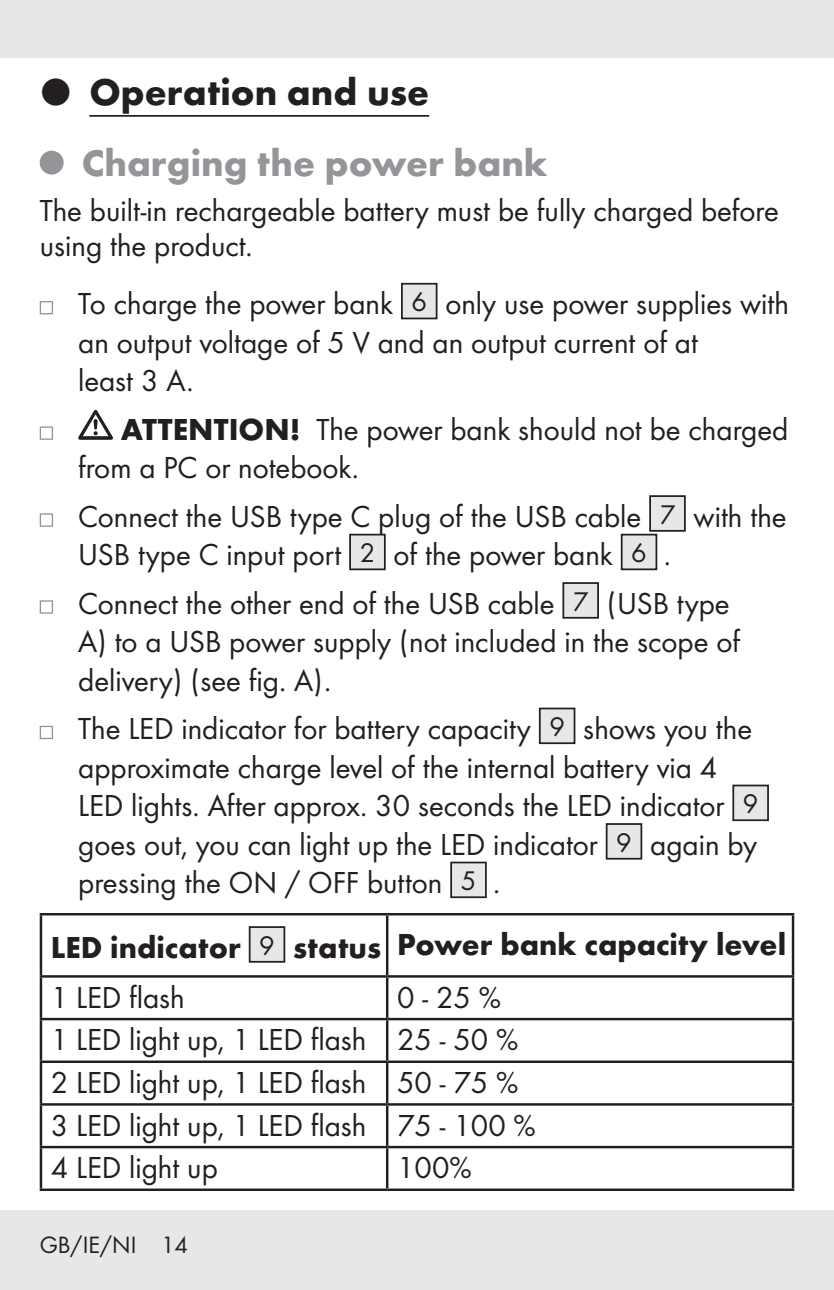
<style>
.page{position:relative;width:834px;height:1290px;background:#fff}
.page>*{position:absolute;margin:0;border:0;box-sizing:border-box;transform-origin:0 0}
.t1{font:700 38.5px/71px "Futura";color:#939598}
.t2{font:31.5px/38.5px "Futura Boo";color:#231f20}
.t3{font:700 31.5px "Futura";color:#231f20}
.t4{font:24.5px "Futura Boo";color:#231f20}
.s1{font-family:"European Pi Three";font-weight:400;color:#231f20}
.s2{color:#231f20}
.s3{font-size:28px}
.s4{font-family:"Futura";font-weight:700}
.s5{font-family:"Futura Boo";font-weight:400;font-size:28px}
</style>
<div class="page">
<div style="left:0;top:0;width:833px;height:58px;background:#e6e7e9"></div>
<div style="left:0;top:1210px;width:833px;height:80px;background:#e6e7e9"></div>
<hr style="left:89px;top:115px;width:340px;height:2px;background:#231f20">
<div style="left:40px;top:151px;width:24px;height:24px;background:#939598;border-radius:50%"></div>
<svg style="left:40px;top:301px;width:13px;height:13px"></svg>
<div style="left:402px;top:284px;width:34px;height:34px;background:#e6e7e9"></div>
<div style="left:401px;top:283px;width:36px;height:36px;border:2px solid #231f20"></div>
<svg style="left:40px;top:426px;width:13px;height:14px"></svg>
<svg style="left:78px;top:410px;width:35px;height:30px"></svg>
<svg style="left:40px;top:513px;width:13px;height:14px"></svg>
<div style="left:650px;top:496px;width:34px;height:35px;background:#e6e7e9"></div>
<div style="left:649px;top:495px;width:36px;height:37px;border:2px solid #231f20"></div>
<div style="left:350px;top:535px;width:35px;height:34px;background:#e6e7e9"></div>
<div style="left:349px;top:534px;width:36px;height:36px;border:2px solid #231f20"></div>
<div style="left:621px;top:535px;width:35px;height:34px;background:#e6e7e9"></div>
<div style="left:620px;top:534px;width:37px;height:36px;border:2px solid #231f20"></div>
<svg style="left:40px;top:600px;width:13px;height:14px"></svg>
<div style="left:563px;top:583px;width:35px;height:35px;background:#e6e7e9"></div>
<div style="left:562px;top:582px;width:37px;height:37px;border:2px solid #231f20"></div>
<svg style="left:40px;top:726px;width:13px;height:13px"></svg>
<div style="left:539px;top:708px;width:35px;height:35px;background:#e6e7e9"></div>
<div style="left:539px;top:707px;width:36px;height:37px;border:2px solid #231f20"></div>
<div style="left:733px;top:785px;width:34px;height:35px;background:#e6e7e9"></div>
<div style="left:732px;top:784px;width:36px;height:37px;border:2px solid #231f20"></div>
<div style="left:606px;top:824px;width:35px;height:35px;background:#e6e7e9"></div>
<div style="left:605px;top:823px;width:37px;height:36px;border:2px solid #231f20"></div>
<div style="left:451px;top:862px;width:35px;height:35px;background:#e6e7e9"></div>
<div style="left:450px;top:861px;width:36px;height:37px;border:2px solid #231f20"></div>
<svg style="left:42px;top:915px;width:749px;height:60px"></svg>
<hr style="left:40px;top:913px;width:347px;height:2px;background:#231f20">
<hr style="left:40px;top:915px;width:2px;height:60px;background:#231f20">
<hr style="left:387px;top:913px;width:407px;height:2px;background:#231f20">
<hr style="left:386px;top:915px;width:2px;height:60px;background:#231f20">
<hr style="left:791px;top:915px;width:3px;height:60px;background:#231f20">
<hr style="left:40px;top:975px;width:347px;height:2px;background:#231f20">
<hr style="left:40px;top:977px;width:2px;height:41px;background:#231f20">
<hr style="left:387px;top:975px;width:407px;height:2px;background:#231f20">
<hr style="left:386px;top:977px;width:2px;height:41px;background:#231f20">
<hr style="left:791px;top:977px;width:3px;height:41px;background:#231f20">
<hr style="left:40px;top:1018px;width:347px;height:2px;background:#231f20">
<hr style="left:40px;top:1020px;width:2px;height:40px;background:#231f20">
<hr style="left:387px;top:1018px;width:407px;height:2px;background:#231f20">
<hr style="left:386px;top:1020px;width:2px;height:40px;background:#231f20">
<hr style="left:791px;top:1020px;width:3px;height:40px;background:#231f20">
<hr style="left:40px;top:1060px;width:347px;height:3px;background:#231f20">
<hr style="left:40px;top:1063px;width:2px;height:40px;background:#231f20">
<hr style="left:387px;top:1060px;width:407px;height:3px;background:#231f20">
<hr style="left:386px;top:1063px;width:2px;height:40px;background:#231f20">
<hr style="left:791px;top:1063px;width:3px;height:40px;background:#231f20">
<hr style="left:40px;top:1103px;width:347px;height:2px;background:#231f20">
<hr style="left:40px;top:1105px;width:2px;height:41px;background:#231f20">
<hr style="left:387px;top:1103px;width:407px;height:2px;background:#231f20">
<hr style="left:386px;top:1105px;width:2px;height:41px;background:#231f20">
<hr style="left:791px;top:1105px;width:3px;height:41px;background:#231f20">
<hr style="left:40px;top:1146px;width:347px;height:2px;background:#231f20">
<hr style="left:40px;top:1148px;width:2px;height:40px;background:#231f20">
<hr style="left:387px;top:1146px;width:407px;height:2px;background:#231f20">
<hr style="left:386px;top:1148px;width:2px;height:40px;background:#231f20">
<hr style="left:791px;top:1148px;width:3px;height:40px;background:#231f20">
<hr style="left:40px;top:1188px;width:347px;height:3px;background:#231f20">
<hr style="left:387px;top:1188px;width:407px;height:3px;background:#231f20">
<div style="left:249px;top:927px;width:35px;height:35px;background:#e6e7e9"></div>
<div style="left:249px;top:926px;width:36px;height:37px;border:2px solid #231f20"></div>
<p class="t1" style="left:82px;top:54px;width:467px;text-indent:-42px"><span class="s1">P</span> <span class="s2">Operation and use<br></span>Charging the power bank</p>
<p class="t2" style="left:40px;top:191px;width:740px;line-height:35px">The built-in rechargeable battery must be fully charged before using the product.</p>
<p class="t2" style="left:78px;top:283px;width:712px">To charge the power bank <span class="s3">6</span> only use power supplies with an output voltage of 5 V and an output current of at<br>least 3 A.</p>
<p class="t2" style="left:78px;top:408px;width:711px;text-indent:43px"><span class="s4">ATTENTION!</span> The power bank should not be charged from a PC or notebook.</p>
<p class="t2" style="left:78px;top:495px;width:709px">Connect the USB type C plug of the USB cable <span class="s3">7</span> with the<br>USB type C input port <span class="s3">2</span> of the power bank <span class="s3">6</span> .</p>
<p class="t2" style="left:78px;top:582px;width:663px">Connect the other end of the USB cable <span class="s3">7</span> (USB type<br>A) to a USB power supply (not included in the scope of delivery) (see fig. A).</p>
<p class="t2" style="left:78px;top:708px;width:681px">The LED indicator for battery capacity <span class="s3">9</span> shows you the approximate charge level of the internal battery via 4<br>LED lights. After approx. 30 seconds the LED indicator <span class="s3">9 </span>goes out, you can light up the LED indicator <span class="s3">9</span> again by pressing the ON / OFF button <span class="s3">5</span> .</p>
<p class="t3" style="left:51px;top:921px;width:736px">LED indicator <span class="s5">9</span> status Power bank capacity level</p>
<p class="t2" style="left:51px;top:976px;width:135px">1 LED flash</p>
<p class="t2" style="left:51px;top:974px;width:486px;line-height:42.7px;text-indent:346px">0 - 25 %<br>1 LED light up, 1 LED flash 25 - 50 %<br>2 LED light up, 1 LED flash 50 - 75 %<br>3 LED light up, 1 LED flash 75 - 100 %<br>4 LED light up</p>
<p class="t2" style="left:397px;top:1147px;width:76px">100%</p>
<p class="t4" style="left:40px;top:1228px;width:150px">GB/IE/NI 14</p>
</div>
